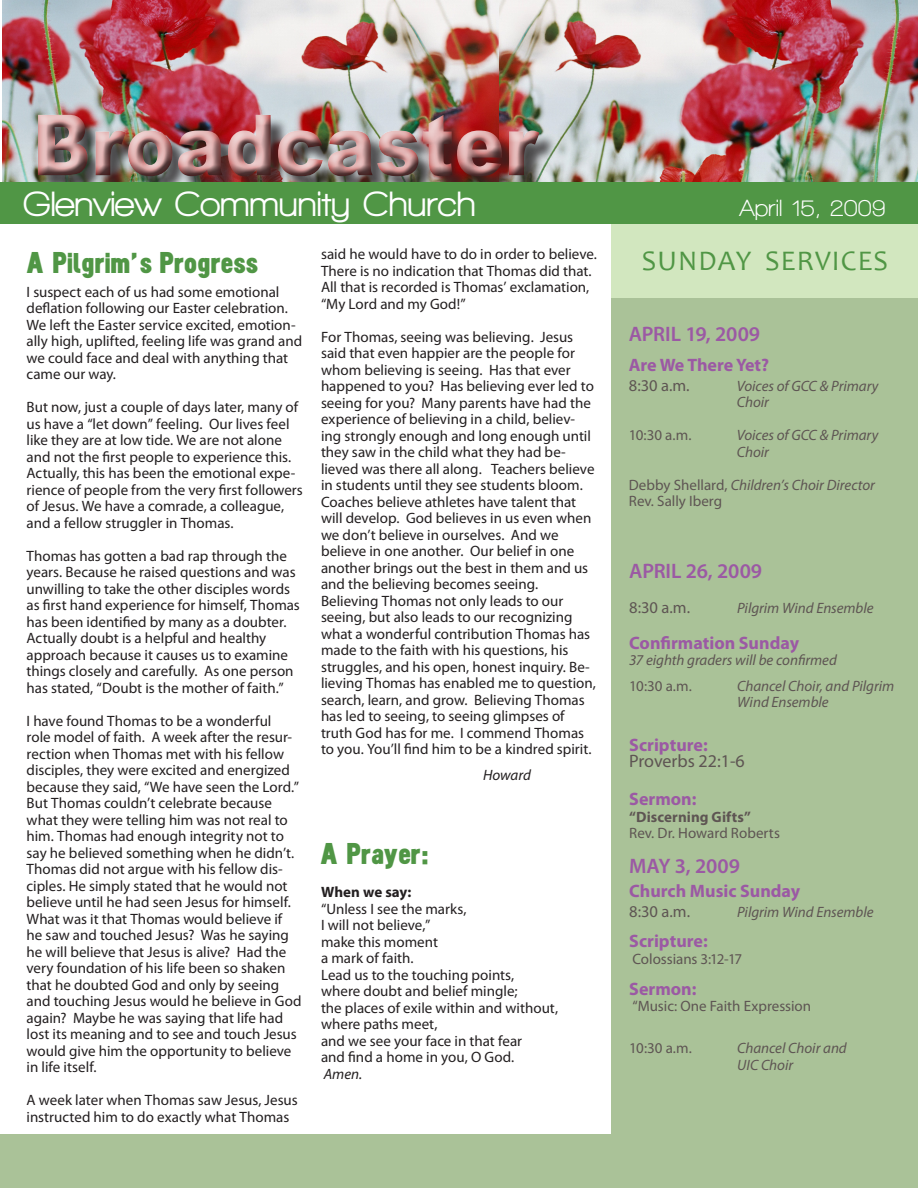
<style>
.page{position:relative;width:918px;height:1188px;background:#fff}
.page>*{position:absolute;margin:0;border:0;box-sizing:border-box;transform-origin:0 0}
.t1{font:800 36px "Walkway";color:#fff}
.t2{font:28.5px "Candara";letter-spacing:.04em;color:#509645}
.t3{font:900 28.2px "Dinova";color:#509645;scale:.8 1}
.t4{font:700 24px "Walkway";color:#fff}
.t5{font:600 21px "Myriad Pro";letter-spacing:-.005em;color:#9b59a4}
.t6{font:700 18px "Myriad Pro";color:#9b59a4}
.t7{font:18px "Myriad Pro";letter-spacing:-.005em;color:#5e5553}
.t8{font:16.5px "Myriad Pro";color:#5e5553}
.t9{font:15px/16.5px "Myriad Pro";color:#231f20}
.t10{font:italic 15px/16.5px "Myriad Pro";letter-spacing:-.005em;color:#5e5553}
.t11{font:15px/16.5px "Myriad Pro";color:#5e5553}
.t12{font:700 15px "Myriad Pro";letter-spacing:.005em;color:#5e5553}
.t13{font:italic 15px "Myriad Pro";color:#231f20}
.t14{font:700 15px "Myriad Pro";letter-spacing:.005em;color:#231f20}
.s1{font-style:italic}
</style>
<div class="page">
<img style="left:499px;top:0;width:419px;height:182px">
<img style="left:2px;top:0;width:497px;height:182px">
<div style="left:611px;top:222px;width:307px;height:966px;background:#aac298"></div>
<div style="left:611px;top:223px;width:307px;height:74px;background:#d2e7bf"></div>
<div style="left:40px;top:117px;width:518px;height:78px;background:#231f20;opacity:.75"></div>
<div style="left:27px;top:106px;width:514px;height:71px;background:#cad5da"></div>
<div style="left:31px;top:107px;width:510px;height:70px;background:#231f20;opacity:.75"></div>
<div style="left:0;top:182px;width:918px;height:42px;background:#509645"></div>
<div style="left:0;top:1134px;width:918px;height:54px;background:#aac298"></div>
<h1 class="t1" style="left:23px;top:184px;width:454px">Glenview Community Church</h1>
<h3 class="t4" style="left:740px;top:195px;width:148px">April 15, 2009</h3>
<p class="t9" style="left:321px;top:246px;width:277px">said he would have to do in order to believe.<br>There is no indication that Thomas did that.<br>All that is recorded is Thomas’ exclamation, “My Lord and my God!”</p>
<p class="t9" style="left:321px;top:328px;width:277px">For Thomas, seeing was believing. Jesus said that even happier are the people for whom believing is seeing. Has that ever happened to you? Has believing ever led to seeing for you? Many parents have had the experience of believing in a child, believ&shy;ing strongly enough and long enough until they saw in the child what they had be&shy;lieved was there all along. Teachers believe in students until they see students bloom.<br>Coaches believe athletes have talent that will develop. God believes in us even when we don’t believe in ourselves. And we believe in one another. Our belief in one another brings out the best in them and us and the believing becomes seeing.<br>Believing Thomas not only leads to our seeing, but also leads to our recognizing what a wonderful contribution Thomas has made to the faith with his questions, his struggles, and his open, honest inquiry. Be&shy;lieving Thomas has enabled me to question, search, learn, and grow. Believing Thomas has led to seeing, to seeing glimpses of truth God has for me. I commend Thomas to you. You’ll find him to be a kindred spirit.</p>
<p class="t13" style="left:483px;top:765px;width:49px">Howard</p>
<h3 class="t3" style="left:27px;top:244px;width:290px">A Pilgrim’s Progress</h3>
<h2 class="t2" style="left:642px;top:243px;width:245px">SUNDAY SERVICES</h2>
<p class="t9" style="left:27px;top:283px;width:277px">I suspect each of us had some emotional deflation following our Easter celebration.<br>We left the Easter service excited, emotion&shy;ally high, uplifted, feeling life was grand and we could face and deal with anything that came our way.</p>
<p class="t9" style="left:27px;top:399px;width:278px">But now, just a couple of days later, many of us have a “let down” feeling. Our lives feel like they are at low tide. We are not alone and not the first people to experience this.<br>Actually, this has been the emotional expe&shy;rience of people from the very first followers of Jesus. We have a comrade, a colleague, and a fellow struggler in Thomas.</p>
<p class="t9" style="left:27px;top:547px;width:275px">Thomas has gotten a bad rap through the years. Because he raised questions and was unwilling to take the other disciples words as first hand experience for himself, Thomas has been identified by many as a doubter.<br>Actually doubt is a helpful and healthy approach because it causes us to examine things closely and carefully. As one person has stated, “Doubt is the mother of faith.”</p>
<p class="t9" style="left:27px;top:712px;width:276px">I have found Thomas to be a wonderful<br>role model of faith. A week after the resur&shy;rection when Thomas met with his fellow disciples, they were excited and energized because they said, “We have seen the Lord.” But Thomas couldn’t celebrate because what they were telling him was not real to him. Thomas had enough integrity not to say he believed something when he didn’t.<br>Thomas did not argue with his fellow dis&shy;ciples. He simply stated that he would not believe until he had seen Jesus for himself.<br>What was it that Thomas would believe if he saw and touched Jesus? Was he saying he will believe that Jesus is alive? Had the very foundation of his life been so shaken that he doubted God and only by seeing and touching Jesus would he believe in God again? Maybe he was saying that life had lost its meaning and to see and touch Jesus would give him the opportunity to believe in life itself.</p>
<p class="t9" style="left:27px;top:1092px;width:273px">A week later when Thomas saw Jesus, Jesus instructed him to do exactly what Thomas</p>
<h3 class="t5" style="left:629px;top:321px;width:133px">APRIL 19, 2009</h3>
<p class="t6" style="left:629px;top:353px;width:142px">Are We There Yet?</p>
<p class="t8" style="left:629px;top:375px;width:62px">8:30 a.m.</p>
<p class="t10" style="left:737px;top:377px;width:143px">Voices of GCC &amp; Primary<br>Choir</p>
<p class="t11" style="left:629px;top:427px;width:64px">10:30 a.m.</p>
<p class="t10" style="left:737px;top:427px;width:143px">Voices of GCC &amp; Primary<br>Choir</p>
<p class="t11" style="left:629px;top:476px;width:248px">Debby Shellard, <span class="s1">Children’s Choir Director<br></span>Rev. Sally Iberg</p>
<h3 class="t5" style="left:629px;top:558px;width:134px">APRIL 26, 2009</h3>
<p class="t8" style="left:629px;top:597px;width:62px">8:30 a.m.</p>
<p class="t10" style="left:737px;top:599px;width:138px">Pilgrim Wind Ensemble</p>
<p class="t6" style="left:629px;top:631px;width:171px">Confirmation Sunday</p>
<p class="t10" style="left:629px;top:652px;width:209px">37 eighth graders will be confirmed</p>
<p class="t11" style="left:629px;top:677px;width:64px">10:30 a.m.</p>
<p class="t10" style="left:737px;top:677px;width:158px">Chancel Choir, and Pilgrim<br>Wind Ensemble</p>
<p class="t6" style="left:629px;top:733px;width:80px">Scripture:</p>
<p class="t7" style="left:629px;top:750px;width:117px">Proverbs 22:1-6</p>
<p class="t6" style="left:629px;top:787px;width:69px">Sermon:</p>
<p class="t12" style="left:629px;top:807px;width:123px">“Discerning Gifts”</p>
<p class="t11" style="left:629px;top:825px;width:152px">Rev. Dr. Howard Roberts</p>
<h3 class="t5" style="left:629px;top:853px;width:112px">MAY 3, 2009</h3>
<p class="t6" style="left:629px;top:879px;width:173px">Church Music Sunday</p>
<p class="t8" style="left:629px;top:901px;width:62px">8:30 a.m.</p>
<p class="t10" style="left:737px;top:903px;width:138px">Pilgrim Wind Ensemble</p>
<p class="t6" style="left:629px;top:930px;width:80px">Scripture:</p>
<p class="t11" style="left:632px;top:950px;width:111px">Colossians 3:12-17</p>
<p class="t6" style="left:629px;top:977px;width:69px">Sermon:</p>
<p class="t11" style="left:632px;top:997px;width:180px">“Music: One Faith Expression</p>
<p class="t11" style="left:629px;top:1039px;width:64px">10:30 a.m.</p>
<p class="t10" style="left:737px;top:1039px;width:111px">Chancel Choir and<br>UIC Choir</p>
<h3 class="t3" style="left:321px;top:835px;width:139px">A Prayer:</h3>
<p class="t14" style="left:321px;top:882px;width:92px">When we say:</p>
<p class="t9" style="left:321px;top:900px;width:239px">“Unless I see the marks,<br>I will not believe,”<br>make this moment<br>a mark of faith.<br>Lead us to the touching points,<br>where doubt and belief mingle;<br>the places of exile within and without, where paths meet,<br>and we see your face in that fear<br>and find a home in you, O God.</p>
<p class="t13" style="left:324px;top:1064px;width:40px">Amen.</p>
</div>
